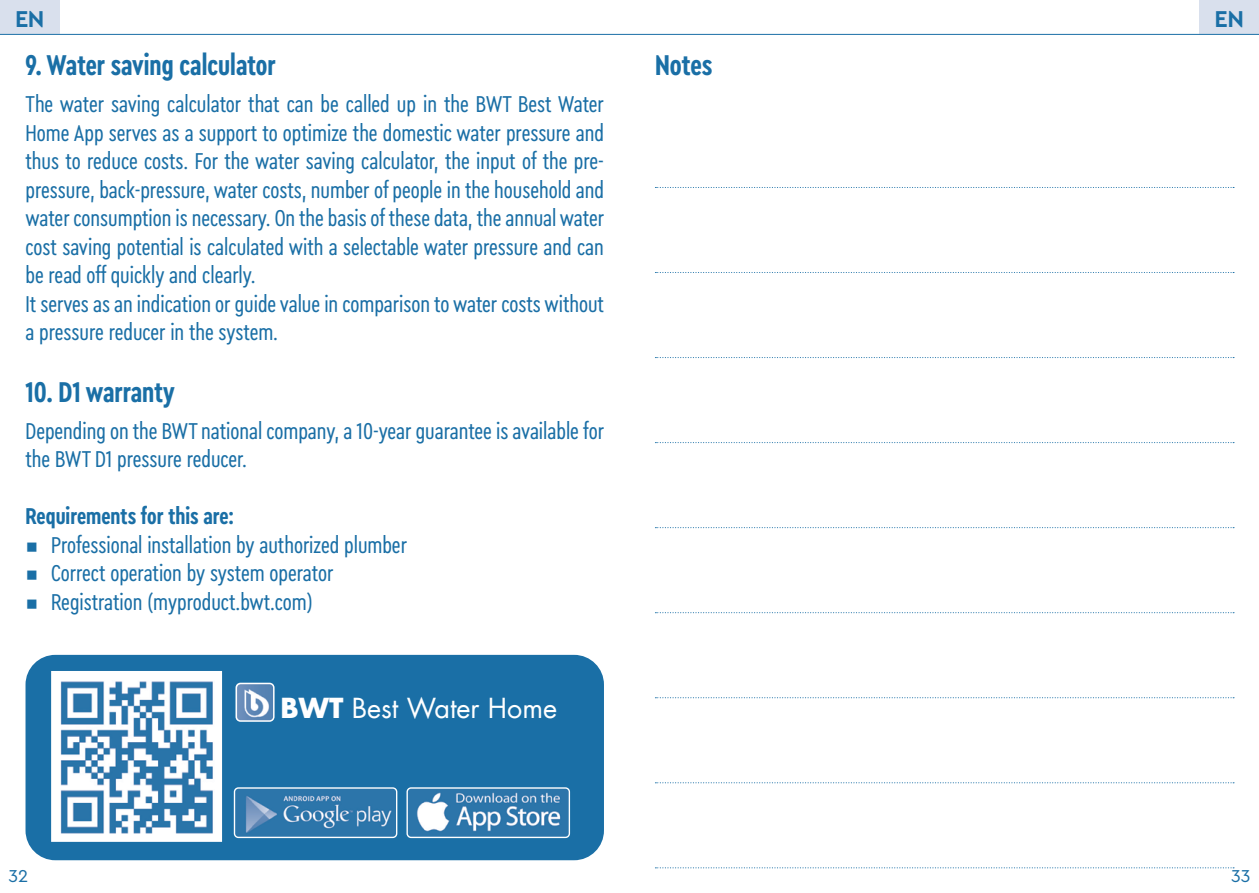
<style>
.page{position:relative;width:1259px;height:893px;background:#fff}
.page>*{position:absolute;margin:0;border:0;box-sizing:border-box;transform-origin:0 0}
.t1{font:700 30px "Cera Condensed Pro";color:#1a6fa6}
.t2{font:27px "Futura Com";color:#fff}
.t3{font:24px/28.5px "Cera Condensed Pro";color:#1a6fa6}
.t4{font:700 24px "Cera Condensed Pro";color:#1a6fa6}
.t5{font:700 24px "Cera PRO";color:#1a6fa6}
.t6{font:18px "Cera PRO";color:#1a6fa6}
.s1{font-family:"Cera PRO"}
.s2{font-weight:700}
</style>
<div class="page">
<div style="left:0;top:0;width:60px;height:34px;background:#d9e0ed"></div>
<div style="left:1199px;top:0;width:60px;height:34px;background:#d9e0ed"></div>
<hr style="left:0;top:34px;width:1259px;height:1px;background:#1a6fa6">
<div style="left:26px;top:655px;width:578px;height:205px;background:#1a6fa6;border-radius:30px"></div>
<svg style="left:51px;top:671px;width:172px;height:171px;background:#f6f9fb"></svg>
<img style="left:238px;top:683px;width:36px;height:38px">
<div style="left:235px;top:683px;width:39px;height:39px;border:2px solid #fff;border-radius:4px"></div>
<img style="left:59px;top:680px;width:155px;height:156px">
<img style="left:408px;top:789px;width:160px;height:47px">
<div style="left:406px;top:787px;width:164px;height:51px;border:1px solid #fff;border-radius:4px"></div>
<img style="left:234px;top:789px;width:163px;height:48px">
<div style="left:234px;top:787px;width:163px;height:51px;border:1px solid #fff;border-radius:4px"></div>
<svg style="left:655px;top:187px;width:579px;height:1px"></svg>
<svg style="left:655px;top:272px;width:579px;height:1px"></svg>
<svg style="left:655px;top:357px;width:579px;height:1px"></svg>
<svg style="left:655px;top:442px;width:579px;height:1px"></svg>
<svg style="left:655px;top:527px;width:579px;height:1px"></svg>
<svg style="left:655px;top:612px;width:579px;height:1px"></svg>
<svg style="left:655px;top:697px;width:579px;height:1px"></svg>
<svg style="left:655px;top:782px;width:579px;height:1px"></svg>
<svg style="left:655px;top:867px;width:579px;height:1px"></svg>
<p class="t5" style="left:15px;top:3px;width:31px">EN</p>
<p class="t5" style="left:1214px;top:3px;width:31px">EN</p>
<p class="t1" style="left:26px;top:45px;width:252px">9. Water saving calculator</p>
<p class="t3" style="left:26px;top:89px;width:580px">The water saving calculator that can be called up in the BWT Best Water Home App serves as a support to optimize the domestic water pressure and thus to reduce costs. For the water saving calculator, the input of the pre&shy;pressure, back-pressure, water costs, number of people in the household and water consumption is necessary. On the basis of these data, the annual water cost saving potential is calculated with a selectable water pressure and can be read off quickly and clearly.<br>It serves as an indication or guide value in comparison to water costs without a pressure reducer in the system.</p>
<p class="t1" style="left:26px;top:372px;width:151px">10. D1 warranty</p>
<p class="t3" style="left:26px;top:416px;width:580px">Depending on the BWT national company, a 10-year guarantee is available for the BWT D1 pressure reducer.</p>
<p class="t4" style="left:26px;top:500px;width:209px">Requirements for this are:</p>
<p class="t3" style="left:26px;top:530px;width:383px"><span class="s1">▪</span> Professional installation by authorized plumber</p>
<p class="t3" style="left:26px;top:558px;width:309px"><span class="s1">▪</span> Correct operation by system operator</p>
<p class="t3" style="left:26px;top:587px;width:289px"><span class="s1">▪</span> Registration (myproduct.bwt.com)</p>
<p class="t1" style="left:655px;top:45px;width:59px">Notes</p>
<p class="t2" style="left:281px;top:690px;width:278px"><span class="s2">BWT</span> Best Water Home</p>
<p class="t6" style="left:9px;top:864px;width:21px">32</p>
<p class="t6" style="left:1231px;top:864px;width:21px">33</p>
</div>
